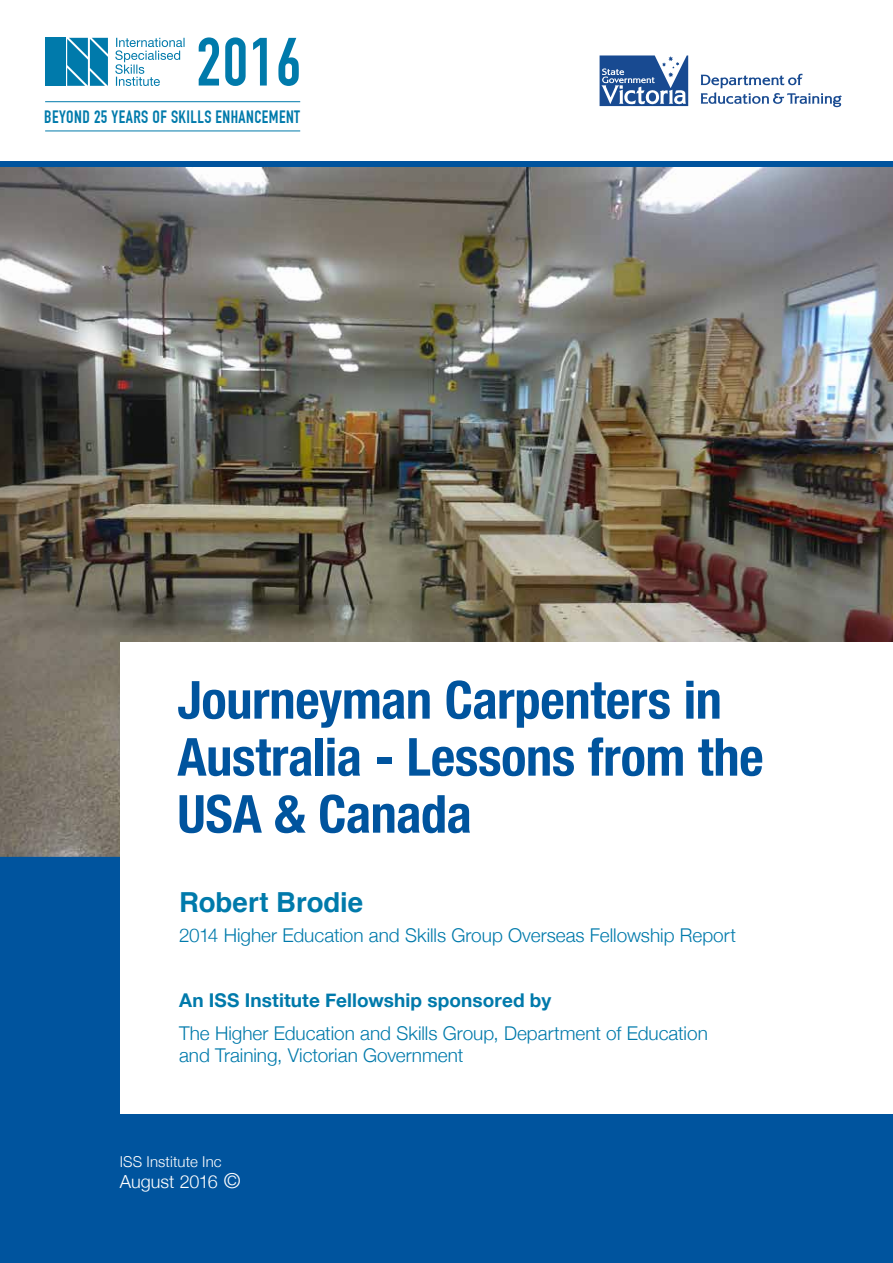
<style>
.page{position:relative;width:893px;height:1263px;background:#fff}
.page>*{position:absolute;margin:0;border:0;box-sizing:border-box;transform-origin:0 0}
.t1{font:700 66.9px "DIN Condensed";color:#007aab}
.t2{font:700 condensed 52.5px/57px "Helvetica Neue";letter-spacing:-.005em;color:#00549e}
.t3{font:700 27.6px "Helvetica";color:#007aab}
.t4{font:300 18.9px/22.8px "Helvetica Neue";color:#007aab}
.t5{font:700 18.9px "Helvetica Neue";letter-spacing:.005em;color:#007aab}
.t6{font:300 18px "Helvetica Neue";letter-spacing:-.005em;color:#fff}
.t7{font:700 17.55px "DIN Condensed";letter-spacing:.025em;color:#007aab}
.t8{font:300 15px "Helvetica Neue";letter-spacing:.01em;color:#fff}
.s1{font-size:21px}
</style>
<div class="page">
<div style="left:0;top:162px;width:893px;height:1101px;background:#00549e"></div>
<img style="left:0;top:168px;width:893px;height:689px">
<div style="left:120px;top:642px;width:772px;height:471px;background:#fff"></div>
<svg style="left:67px;top:38px;width:41px;height:48px"></svg>
<div style="left:45px;top:38px;width:20px;height:48px;background:#007aab"></div>
<svg style="left:115px;top:38px;width:70px;height:48px"></svg>
<hr style="left:45px;top:101px;width:255px;height:1px;background:#007aab">
<hr style="left:45px;top:130px;width:255px;height:1px;background:#007aab">
<svg style="left:701px;top:74px;width:141px;height:33px"></svg>
<svg style="left:600px;top:55px;width:88px;height:51px"></svg>
<h1 class="t1" style="left:196px;top:23px;width:106px">2016</h1>
<p class="t7" style="left:44px;top:106px;width:257px">BEYOND 25 YEARS OF SKILLS ENHANCEMENT</p>
<h2 class="t2" style="left:177px;top:668px;width:588px">Journeyman Carpenters in<br>Australia - Lessons from the<br>USA &amp; Canada</h2>
<h3 class="t3" style="left:179px;top:880px;width:186px">Robert Brodie</h3>
<p class="t4" style="left:179px;top:922px;width:558px">2014 Higher Education and Skills Group Overseas Fellowship Report</p>
<p class="t5" style="left:179px;top:985px;width:374px">An ISS Institute Fellowship sponsored by</p>
<p class="t4" style="left:179px;top:1020px;width:530px">The Higher Education and Skills Group, Department of Education and Training, Victorian Government</p>
<p class="t8" style="left:120px;top:1149px;width:103px">ISS Institute Inc</p>
<p class="t6" style="left:120px;top:1167px;width:122px">August 2016 <span class="s1">©</span></p>
</div>
